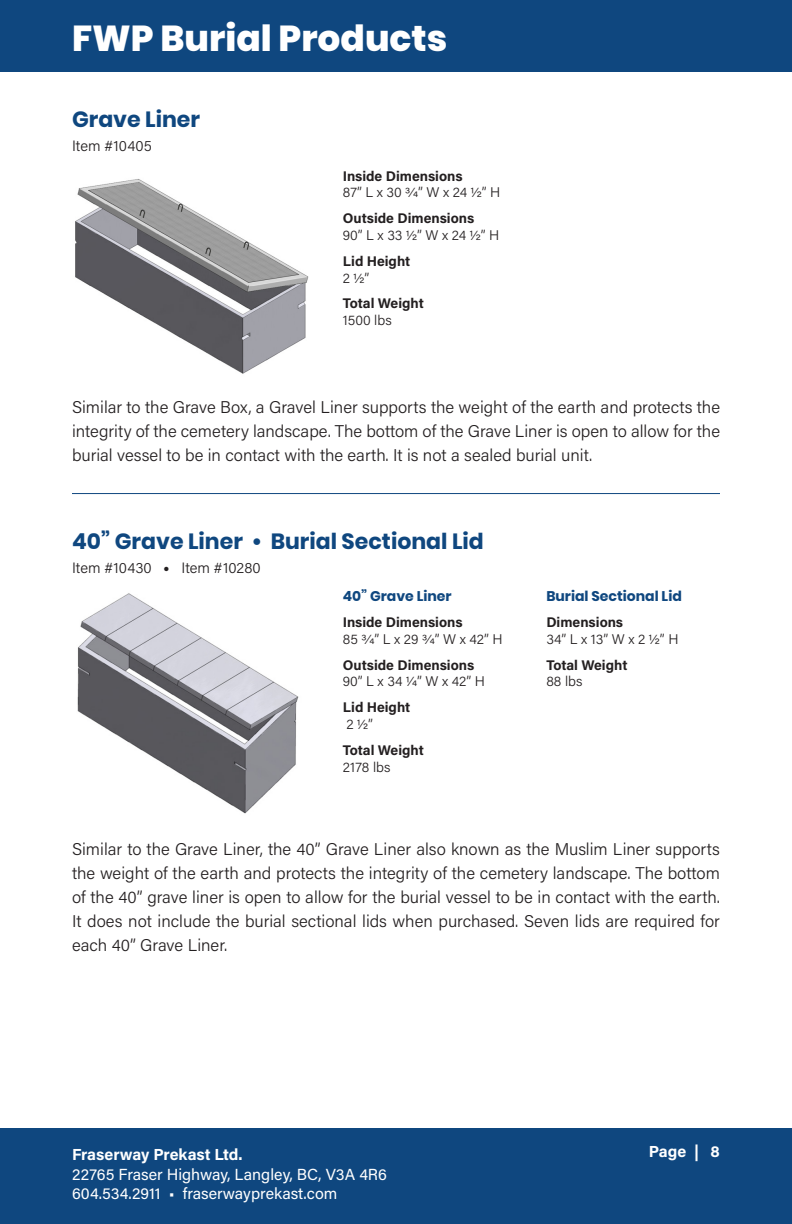
<style>
.page{position:relative;width:792px;height:1224px;background:#fff}
.page>*{position:absolute;margin:0;border:0;box-sizing:border-box;transform-origin:0 0}
.t1{font:800 36px "Poppins";color:#fff}
.t2{font:700 22px "Poppins";color:#0f477f}
.t3{font:300 17px/24px "Acumin Pro";color:#231f20;text-align:justify}
.t4{font:16px/19.2px "Acumin Pro";color:#fff}
.t5{font:700 16px "Acumin Pro";letter-spacing:-.01em;color:#fff}
.t6{font:300 15px "Acumin Pro";color:#231f20}
.t7{font:700 14px "Acumin Pro";color:#231f20}
.t8{font:300 14px "Acumin Pro";color:#231f20}
.t9{font:700 14px "Poppins";color:#0f477f}
.s1{font-family:"Playfair Display";font-weight:400}
</style>
<div class="page">
<div style="left:0;top:1128px;width:792px;height:96px;background:#0f477f"></div>
<div style="left:0;top:0;width:792px;height:72px;background:#0f477f"></div>
<hr style="left:72px;top:493px;width:648px;height:1px;background:#0f477f">
<img style="left:75px;top:179px;width:233px;height:195px">
<img style="left:77px;top:593px;width:222px;height:221px">
<p class="t1" style="left:72px;top:17px;width:377px">FWP Burial Products</p>
<p class="t2" style="left:72px;top:107px;width:130px">Grave Liner</p>
<p class="t6" style="left:72px;top:136px;width:81px">Item #10405</p>
<p class="t7" style="left:343px;top:166px;width:121px">Inside Dimensions</p>
<p class="t8" style="left:343px;top:183px;width:159px">87” L x 30 3/4” W x 24 1/2” H</p>
<p class="t7" style="left:343px;top:208px;width:133px">Outside Dimensions</p>
<p class="t8" style="left:343px;top:225px;width:158px">90” L x 33 1/2” W x 24 1/2” H</p>
<p class="t7" style="left:343px;top:251px;width:69px">Lid Height</p>
<p class="t8" style="left:343px;top:268px;width:28px">2 1/2”</p>
<p class="t7" style="left:343px;top:294px;width:83px">Total Weight</p>
<p class="t8" style="left:343px;top:311px;width:50px">1500 lbs</p>
<p class="t3" style="left:72px;top:394px;width:650px">Similar to the Grave Box, a Gravel Liner supports the weight of the earth and protects the integrity of the cemetery landscape. The bottom of the Grave Liner is open to allow for the burial vessel to be in contact with the earth. It is not a sealed burial unit.</p>
<p class="t2" style="left:72px;top:529px;width:413px">40” Grave Liner • Burial Sectional Lid</p>
<p class="t6" style="left:72px;top:558px;width:190px">Item #10430 <span class="s1">•</span> Item #10280</p>
<p class="t9" style="left:343px;top:588px;width:110px">40” Grave Liner</p>
<p class="t7" style="left:343px;top:612px;width:121px">Inside Dimensions</p>
<p class="t8" style="left:343px;top:629px;width:161px">85 3/4” L x 29 3/4” W x 42” H</p>
<p class="t7" style="left:343px;top:655px;width:133px">Outside Dimensions</p>
<p class="t8" style="left:343px;top:672px;width:144px">90” L x 34 1/4” W x 42” H</p>
<p class="t7" style="left:343px;top:697px;width:69px">Lid Height</p>
<p class="t8" style="left:346px;top:714px;width:28px">2 1/2”</p>
<p class="t7" style="left:343px;top:740px;width:83px">Total Weight</p>
<p class="t8" style="left:343px;top:757px;width:49px">2178 lbs</p>
<p class="t9" style="left:546px;top:588px;width:137px">Burial Sectional Lid</p>
<p class="t7" style="left:546px;top:612px;width:78px">Dimensions</p>
<p class="t8" style="left:546px;top:629px;width:134px">34” L x 13” W x 2 1/2” H</p>
<p class="t7" style="left:546px;top:655px;width:83px">Total Weight</p>
<p class="t8" style="left:546px;top:672px;width:38px">88 lbs</p>
<p class="t3" style="left:72px;top:837px;width:650px">Similar to the Grave Liner, the 40” Grave Liner also known as the Muslim Liner supports the weight of the earth and protects the integrity of the cemetery landscape. The bottom of the 40” grave liner is open to allow for the burial vessel to be in contact with the earth.<br>It does not include the burial sectional lids when purchased. Seven lids are required for each 40” Grave Liner.</p>
<p class="t5" style="left:72px;top:1144px;width:172px">Fraserway Prekast Ltd.</p>
<p class="t4" style="left:72px;top:1164px;width:317px">22765 Fraser Highway, Langley, BC, V3A 4R6<br>604.534.2911 • fraserwayprekast.com</p>
<p class="t5" style="left:649px;top:1141px;width:73px">Page | 8</p>
</div>
